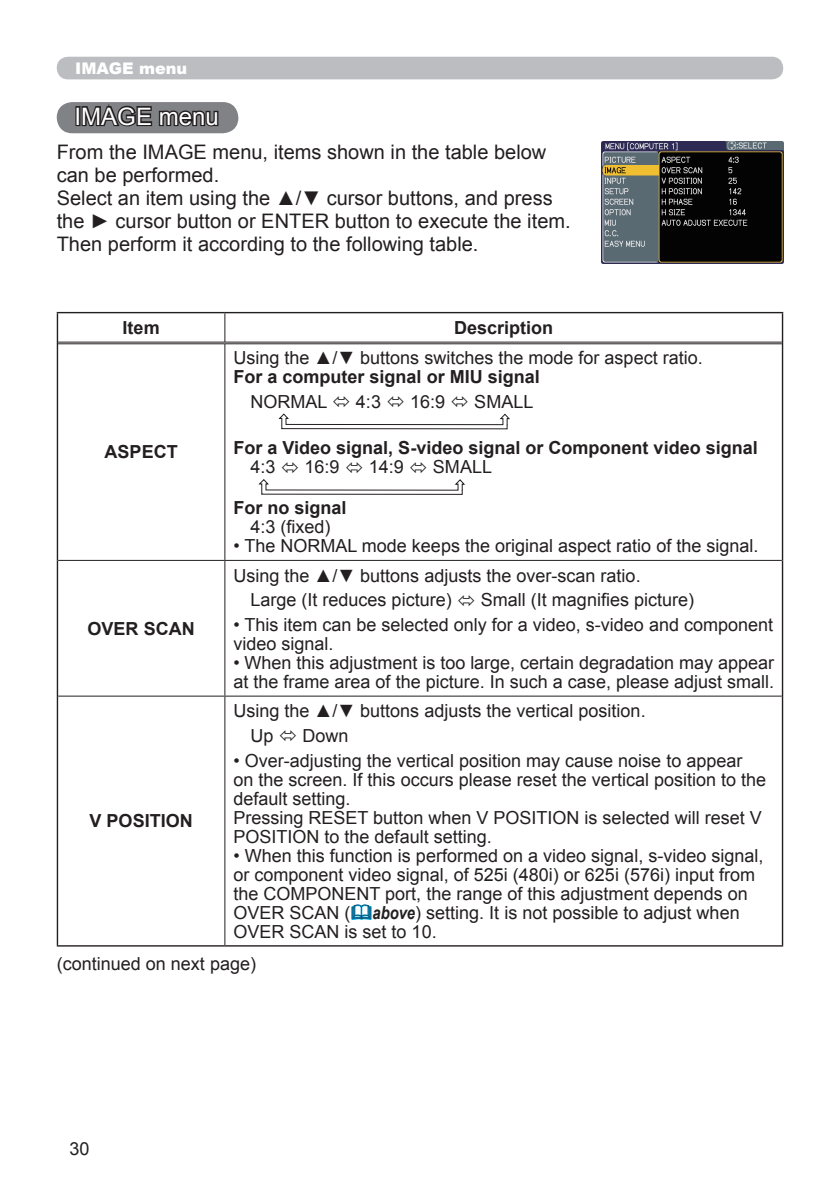
<style>
.page{position:relative;width:840px;height:1191px;background:#fff}
.page>*{position:absolute;margin:0;border:0;box-sizing:border-box;transform-origin:0 0}
.t1{font:24px "Arial";color:#fff}
.t2{font:20px/23px "Arial";color:#231f20}
.t3{font:18px/19px "Arial";color:#231f20}
.t4{font:700 18px "Arial";color:#231f20}
.t5{font:900 16px "Arial";color:#fff}
.s1{font-family:"Arial Narrow";font-weight:700;font-style:italic}
</style>
<div class="page">
<div style="left:57px;top:57px;width:725px;height:22px;background:#bcbdc0;border-radius:11px"></div>
<div style="left:57px;top:102px;width:181px;height:31px;background:#808285;border-radius:16px"></div>
<div style="left:75px;top:106px;width:5px;height:20px;border:3px solid #231f20"></div>
<svg style="left:80px;top:104px;width:139px;height:23px"></svg>
<svg style="left:224px;top:313px;width:1px;height:29px"></svg>
<hr style="left:224px;top:344px;width:1px;height:216px;background:#231f20">
<hr style="left:58px;top:560px;width:167px;height:1px;background:#231f20">
<hr style="left:225px;top:560px;width:556px;height:1px;background:#231f20">
<hr style="left:224px;top:561px;width:1px;height:134px;background:#231f20">
<hr style="left:58px;top:695px;width:167px;height:1px;background:#231f20">
<hr style="left:225px;top:695px;width:556px;height:1px;background:#231f20">
<hr style="left:224px;top:696px;width:1px;height:249px;background:#231f20">
<hr style="left:58px;top:342px;width:167px;height:1px;background:#231f20">
<hr style="left:58px;top:343px;width:167px;height:1px;background:#231f20">
<hr style="left:225px;top:342px;width:556px;height:1px;background:#231f20">
<hr style="left:225px;top:343px;width:556px;height:1px;background:#231f20">
<hr style="left:57px;top:312px;width:168px;height:1px;background:#231f20">
<hr style="left:57px;top:313px;width:1px;height:30px;background:#231f20">
<hr style="left:225px;top:312px;width:557px;height:1px;background:#231f20">
<hr style="left:781px;top:313px;width:1px;height:30px;background:#231f20">
<hr style="left:57px;top:343px;width:1px;height:217px;background:#231f20">
<hr style="left:781px;top:343px;width:1px;height:217px;background:#231f20">
<hr style="left:57px;top:560px;width:1px;height:136px;background:#231f20">
<hr style="left:781px;top:560px;width:1px;height:136px;background:#231f20">
<hr style="left:57px;top:696px;width:1px;height:249px;background:#231f20">
<hr style="left:781px;top:696px;width:1px;height:249px;background:#231f20">
<hr style="left:57px;top:945px;width:168px;height:1px;background:#231f20">
<hr style="left:225px;top:945px;width:557px;height:1px;background:#231f20">
<svg style="left:278px;top:413px;width:232px;height:17px"></svg>
<img style="left:601px;top:142px;width:181px;height:122px">
<svg style="left:258px;top:479px;width:207px;height:16px"></svg>
<svg style="left:351px;top:904px;width:21px;height:16px"></svg>
<p class="t5" style="left:75px;top:57px;width:113px">IMAGE menu</p>
<h1 class="t1" style="left:75px;top:100px;width:146px">IMAGE menu</h1>
<p class="t2" style="left:57px;top:141px;width:515px">From the IMAGE menu, items shown in the table below can be performed.<br>Select an item using the ▲/▼ cursor buttons, and press the ► cursor button or ENTER button to execute the item.<br>Then perform it according to the following table.</p>
<p class="t4" style="left:123px;top:316px;width:39px">Item</p>
<p class="t4" style="left:454px;top:316px;width:101px">Description</p>
<p class="t4" style="left:105px;top:440px;width:75px">ASPECT</p>
<p class="t4" style="left:88px;top:616px;width:109px">OVER SCAN</p>
<p class="t3" style="left:233px;top:348px;width:470px">Using the ▲/▼ buttons switches the mode for aspect ratio.</p>
<p class="t4" style="left:233px;top:365px;width:308px">For a computer signal or MIU signal</p>
<p class="t3" style="left:250px;top:392px;width:79px">NORMAL</p>
<p class="t3" style="left:356px;top:392px;width:27px">4:3</p>
<p class="t3" style="left:410px;top:392px;width:37px">16:9</p>
<p class="t3" style="left:474px;top:392px;width:61px">SMALL</p>
<p class="t4" style="left:233px;top:436px;width:525px">For a Video signal, S-video signal or Component video signal</p>
<p class="t3" style="left:250px;top:458px;width:27px">4:3</p>
<p class="t3" style="left:304px;top:458px;width:37px">16:9</p>
<p class="t3" style="left:368px;top:458px;width:37px">14:9</p>
<p class="t3" style="left:432px;top:458px;width:61px">SMALL</p>
<p class="t4" style="left:233px;top:496px;width:115px">For no signal</p>
<p class="t3" style="left:250px;top:517px;width:82px">4:3 (fixed)</p>
<p class="t3" style="left:233px;top:536px;width:526px">• The NORMAL mode keeps the original aspect ratio of the signal.</p>
<p class="t3" style="left:250px;top:563px;width:391px;line-height:24.6px;text-indent:-17px">Using the ▲/▼ buttons adjusts the over-scan ratio.<br>Large (It reduces picture)</p>
<p class="t3" style="left:480px;top:590px;width:215px">Small (It magnifies picture)</p>
<p class="t3" style="left:233px;top:615px;width:541px">• This item can be selected only for a video, s-video and component video signal.</p>
<p class="t3" style="left:233px;top:653px;width:542px">• When this adjustment is too large, certain degradation may appear at the frame area of the picture. In such a case, please adjust small.</p>
<p class="t3" style="left:250px;top:699px;width:396px;line-height:24.6px;text-indent:-17px">Using the ▲/▼ buttons adjusts the vertical position.<br>Up</p>
<p class="t3" style="left:302px;top:726px;width:48px">Down</p>
<p class="t3" style="left:233px;top:751px;width:534px">• Over-adjusting the vertical position may cause noise to appear on the screen. If this occurs please reset the vertical position to the default setting.<br>Pressing RESET button when V POSITION is selected will reset V POSITION to the default setting.</p>
<p class="t3" style="left:233px;top:846px;width:531px">• When this function is performed on a video signal, s-video signal, or component video signal, of 525i (480i) or 625i (576i) input from the COMPONENT port, the range of this adjustment depends on OVER SCAN ( <span class="s1">above</span>) setting. It is not possible to adjust when OVER SCAN is set to 10.</p>
<p class="t3" style="left:57px;top:954px;width:201px">(continued on next page)</p>
<p class="t4" style="left:90px;top:809px;width:105px">V POSITION</p>
<p class="t3" style="left:69px;top:1139px;width:22px">30</p>
</div>
